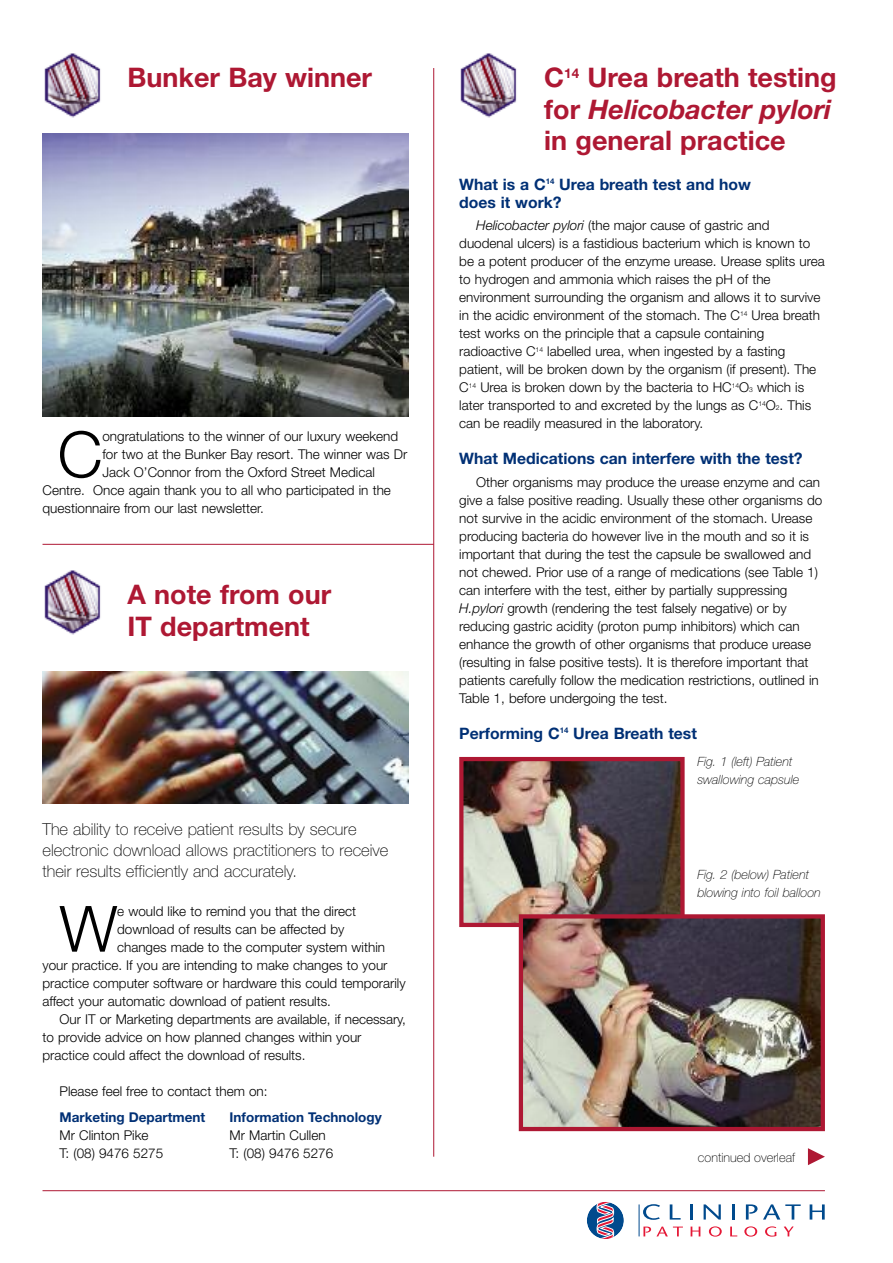
<style>
.page{position:relative;width:893px;height:1263px;background:#fff}
.page>*{position:absolute;margin:0;border:0;box-sizing:border-box;transform-origin:0 0}
.t1{font:300 63.9px "Helvetica Neue";color:#000}
.t2{font:700 27px/31.5px "Helvetica Neue";color:#ae1833}
.t3{font:100 16.5px/21px "Helvetica Neue";color:#000}
.t4{font:700 15.75px/18px "Helvetica Neue";color:#003075}
.t5{font:300 13.5px/18px "Helvetica Neue";color:#000}
.t6{font:700 13.5px "Helvetica Neue";color:#003075}
.t7{font:italic 100 12.75px/18px "Helvetica Neue";color:#000}
.t8{font:100 12.75px "Helvetica Neue";color:#000}
.s1{font-style:italic}
.s2{font-size:6.75px}
</style>
<div class="page">
<hr style="left:639px;top:1204px;width:1px;height:32px;background:#004a8d">
<div style="left:587px;top:1202px;width:37px;height:37px;background:#004a8d;border-radius:50%"></div>
<svg style="left:597px;top:1202px;width:17px;height:37px"></svg>
<svg style="left:643px;top:1226px;width:40px;height:10px"></svg>
<svg style="left:691px;top:1226px;width:9px;height:10px"></svg>
<svg style="left:709px;top:1226px;width:13px;height:10px"></svg>
<svg style="left:730px;top:1226px;width:7px;height:10px"></svg>
<svg style="left:744px;top:1226px;width:13px;height:10px"></svg>
<svg style="left:765px;top:1226px;width:11px;height:10px"></svg>
<svg style="left:784px;top:1226px;width:10px;height:10px"></svg>
<svg style="left:643px;top:1204px;width:17px;height:16px"></svg>
<svg style="left:670px;top:1204px;width:11px;height:15px"></svg>
<svg style="left:690px;top:1204px;width:2px;height:15px"></svg>
<svg style="left:704px;top:1204px;width:17px;height:15px"></svg>
<hr style="left:732px;top:1204px;width:3px;height:15px;background:#004a8d">
<svg style="left:746px;top:1204px;width:11px;height:15px"></svg>
<svg style="left:763px;top:1204px;width:38px;height:15px"></svg>
<svg style="left:810px;top:1204px;width:15px;height:15px"></svg>
<hr style="left:43px;top:1190px;width:782px;height:1px;background:#ae1833">
<img style="left:44px;top:570px;width:57px;height:65px">
<img style="left:460px;top:53px;width:57px;height:65px">
<hr style="left:433px;top:68px;width:1px;height:1089px;background:#ae1833">
<svg style="left:808px;top:1148px;width:17px;height:17px"></svg>
<hr style="left:43px;top:544px;width:391px;height:1px;background:#ae1833">
<img style="left:44px;top:53px;width:57px;height:65px">
<img style="left:43px;top:134px;width:365px;height:283px">
<img style="left:43px;top:672px;width:365px;height:132px">
<img style="left:464px;top:762px;width:216px;height:160px">
<div style="left:459px;top:757px;width:226px;height:170px;border:4px solid #ae1833"></div>
<img style="left:524px;top:919px;width:296px;height:207px">
<div style="left:519px;top:914px;width:306px;height:217px;border:4px solid #ae1833"></div>
<h2 class="t2" style="left:128px;top:64px;width:246px">Bunker Bay winner</h2>
<h1 class="t1" style="left:58px;top:432px;width:46px">C</h1>
<p class="t5" style="left:102px;top:429px;width:297px">ongratulations to the winner of our luxury weekend</p>
<p class="t5" style="left:102px;top:447px;width:307px">for two at the Bunker Bay resort. The winner was Dr</p>
<p class="t5" style="left:102px;top:465px;width:274px">Jack O’Connor from the Oxford Street Medical</p>
<p class="t5" style="left:43px;top:483px;width:350px">Centre. Once again thank you to all who participated in the</p>
<p class="t5" style="left:43px;top:501px;width:223px">questionnaire from our last newsletter.</p>
<h2 class="t2" style="left:128px;top:581px;width:205px">A note from our<br>IT department</h2>
<p class="t3" style="left:43px;top:820px;width:347px">The ability to receive patient results by secure electronic download allows practitioners to receive their results efficiently and accurately.</p>
<h1 class="t1" style="left:60px;top:906px;width:59px">W</h1>
<p class="t5" style="left:117px;top:903px;width:240px">e would like to remind you that the direct</p>
<p class="t5" style="left:117px;top:921px;width:229px">download of results can be affected by</p>
<p class="t5" style="left:117px;top:939px;width:269px">changes made to the computer system within</p>
<p class="t5" style="left:43px;top:957px;width:347px">your practice. If you are intending to make changes to your</p>
<p class="t5" style="left:43px;top:975px;width:365px">practice computer software or hardware this could temporarily</p>
<p class="t5" style="left:43px;top:993px;width:290px">affect your automatic download of patient results.</p>
<p class="t5" style="left:60px;top:1011px;width:348px">Our IT or Marketing departments are available, if necessary,</p>
<p class="t5" style="left:43px;top:1029px;width:321px">to provide advice on how planned changes within your</p>
<p class="t5" style="left:43px;top:1047px;width:265px">practice could affect the download of results.</p>
<p class="t5" style="left:60px;top:1083px;width:210px">Please feel free to contact them on:</p>
<p class="t6" style="left:60px;top:1112px;width:147px">Marketing Department</p>
<p class="t6" style="left:230px;top:1112px;width:154px">Information Technology</p>
<p class="t5" style="left:60px;top:1128px;width:90px">Mr Clinton Pike</p>
<p class="t5" style="left:230px;top:1128px;width:97px">Mr Martin Cullen</p>
<p class="t5" style="left:60px;top:1146px;width:105px">T: (08) 9476 5275</p>
<p class="t5" style="left:230px;top:1146px;width:105px">T: (08) 9476 5276</p>
<h2 class="t2" style="left:544px;top:64px;width:294px">C<sup>14</sup> Urea breath testing for <span class="s1">Helicobacter pylori </span>in general practice</h2>
<p class="t4" style="left:459px;top:177px;width:293px">What is a C<sup>14</sup> Urea breath test and how does it work?</p>
<p class="t5" style="left:459px;top:218px;width:367px;text-indent:17px"><span class="s1">Helicobacter pylori</span> (the major cause of gastric and duodenal ulcers) is a fastidious bacterium which is known to be a potent producer of the enzyme urease. Urease splits urea to hydrogen and ammonia which raises the pH of the environment surrounding the organism and allows it to survive in the acidic environment of the stomach. The C<sup>14</sup> Urea breath test works on the principle that a capsule containing radioactive C<sup>14</sup> labelled urea, when ingested by a fasting patient, will be broken down by the organism (if present). The C<sup>14</sup> Urea is broken down by the bacteria to HC<sup>14</sup>O<span class="s2">3</span> which is later transported to and excreted by the lungs as C<sup>14</sup>O<span class="s2">2</span>. This can be readily measured in the laboratory.</p>
<p class="t4" style="left:459px;top:451px;width:345px">What Medications can interfere with the test?</p>
<p class="t5" style="left:459px;top:474px;width:365px;text-indent:17px">Other organisms may produce the urease enzyme and can give a false positive reading. Usually these other organisms do not survive in the acidic environment of the stomach. Urease producing bacteria do however live in the mouth and so it is important that during the test the capsule be swallowed and not chewed. Prior use of a range of medications (see Table 1) can interfere with the test, either by partially suppressing <span class="s1">H.pylori</span> growth (rendering the test falsely negative) or by reducing gastric acidity (proton pump inhibitors) which can enhance the growth of other organisms that produce urease (resulting in false positive tests). It is therefore important that patients carefully follow the medication restrictions, outlined in Table 1, before undergoing the test.</p>
<p class="t4" style="left:459px;top:726px;width:239px">Performing C<sup>14</sup> Urea Breath test</p>
<p class="t7" style="left:697px;top:754px;width:104px">Fig. 1 (left) Patient swallowing capsule</p>
<p class="t7" style="left:697px;top:867px;width:125px">Fig. 2 (below) Patient blowing into foil balloon</p>
<p class="t8" style="left:698px;top:1152px;width:99px">continued overleaf</p>
</div>
